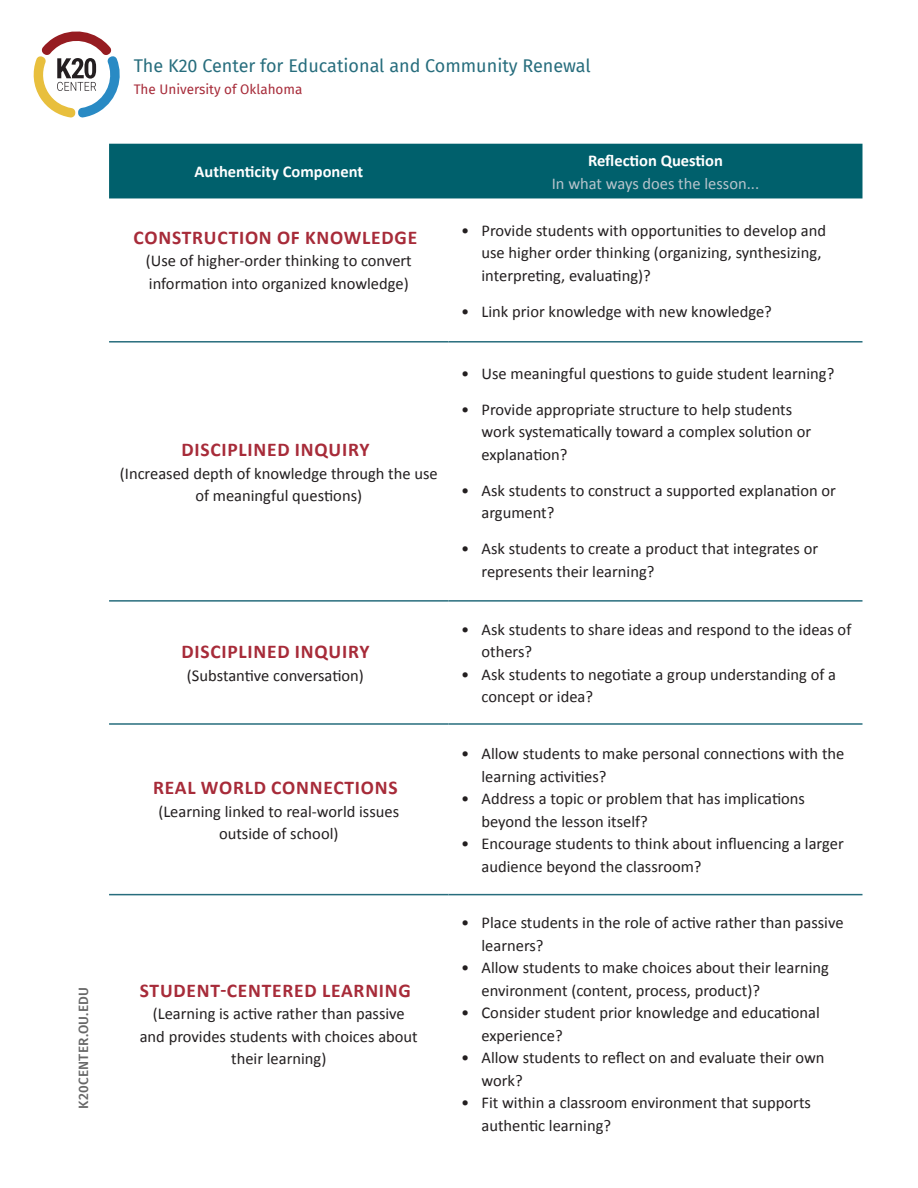
<style>
.page{position:relative;width:918px;height:1188px;background:#fff}
.page>*{position:absolute;margin:0;border:0;box-sizing:border-box;transform-origin:0 0}
.t1{font:700 19.5px "Calibri";letter-spacing:.04em;color:#a72b39}
.t2{font:18px "Fira Sans";color:#276d7d}
.t3{font:16.5px/22.5px "Calibri";color:#231f20}
.t4{font:700 16.5px "Calibri";color:#fff}
.t5{font:16.5px "Calibri";color:#b8c4cc}
.t6{font:13.5px "Fira Sans";color:#a72b39}
.t7{font:500 13.5px "Fira Sans";letter-spacing:.01em;color:#676767}
</style>
<div class="page">
<svg style="left:33px;top:31px;width:87px;height:87px"></svg>
<div style="left:109px;top:144px;width:753px;height:54px;background:#00606c"></div>
<hr style="left:109px;top:341px;width:340px;height:2px;background:#276d7d">
<hr style="left:449px;top:341px;width:413px;height:2px;background:#276d7d">
<hr style="left:109px;top:600px;width:340px;height:2px;background:#276d7d">
<hr style="left:449px;top:600px;width:413px;height:2px;background:#276d7d">
<hr style="left:109px;top:723px;width:340px;height:2px;background:#276d7d">
<hr style="left:449px;top:723px;width:413px;height:2px;background:#276d7d">
<hr style="left:109px;top:894px;width:340px;height:1px;background:#276d7d">
<hr style="left:449px;top:894px;width:413px;height:1px;background:#276d7d">
<p class="t7" style="left:72px;top:1108px;width:123px;rotate:-90deg">K20CENTER.OU.EDU</p>
<p class="t2" style="left:134px;top:52px;width:459px">The K20 Center for Educational and Community Renewal</p>
<p class="t6" style="left:134px;top:79px;width:170px">The University of Oklahoma</p>
<p class="t4" style="left:194px;top:161px;width:170px">Authenticity Component</p>
<p class="t1" style="left:134px;top:225px;width:285px">CONSTRUCTION OF KNOWLEDGE</p>
<p class="t3" style="left:146px;top:250px;width:268px">(Use of higher-order thinking to convert information into organized knowledge)</p>
<p class="t1" style="left:181px;top:437px;width:190px">DISCIPLINED INQUIRY</p>
<p class="t3" style="left:120px;top:462px;width:319px">(Increased depth of knowledge through the use</p>
<p class="t3" style="left:195px;top:484px;width:168px">of meaningful questions)</p>
<p class="t1" style="left:181px;top:640px;width:190px">DISCIPLINED INQUIRY</p>
<p class="t3" style="left:187px;top:664px;width:178px">(Substantive conversation)</p>
<p class="t1" style="left:153px;top:775px;width:246px">REAL WORLD CONNECTIONS</p>
<p class="t3" style="left:158px;top:800px;width:242px">(Learning linked to real-world issues</p>
<p class="t3" style="left:219px;top:822px;width:121px">outside of school)</p>
<p class="t1" style="left:140px;top:978px;width:273px">STUDENT-CENTERED LEARNING</p>
<p class="t3" style="left:140px;top:1003px;width:280px;text-align:center">(Learning is active rather than passive and provides students with choices about their learning)</p>
<p class="t4" style="left:588px;top:150px;width:136px">Reflection Question</p>
<p class="t5" style="left:552px;top:173px;width:209px">In what ways does the lesson...</p>
<p class="t3" style="left:482px;top:219px;width:346px;text-indent:-20px">• Provide students with opportunities to develop and use higher order thinking (organizing, synthesizing, interpreting, evaluating)?</p>
<p class="t3" style="left:461px;top:300px;width:312px">• Link prior knowledge with new knowledge?</p>
<p class="t3" style="left:461px;top:362px;width:375px">• Use meaningful questions to guide student learning?</p>
<p class="t3" style="left:482px;top:398px;width:331px;text-indent:-20px">• Provide appropriate structure to help students work systematically toward a complex solution or explanation?</p>
<p class="t3" style="left:482px;top:479px;width:356px;text-indent:-20px">• Ask students to construct a supported explanation or argument?</p>
<p class="t3" style="left:482px;top:537px;width:338px;text-indent:-20px">• Ask students to create a product that integrates or represents their learning?</p>
<p class="t3" style="left:482px;top:618px;width:371px;text-indent:-20px">• Ask students to share ideas and respond to the ideas of others?</p>
<p class="t3" style="left:482px;top:663px;width:356px;text-indent:-20px">• Ask students to negotiate a group understanding of a concept or idea?</p>
<p class="t3" style="left:482px;top:743px;width:364px;text-indent:-20px">• Allow students to make personal connections with the learning activities?</p>
<p class="t3" style="left:482px;top:788px;width:325px;text-indent:-20px">• Address a topic or problem that has implications beyond the lesson itself?</p>
<p class="t3" style="left:482px;top:833px;width:364px;text-indent:-20px">• Encourage students to think about influencing a larger audience beyond the classroom?</p>
<p class="t3" style="left:482px;top:912px;width:364px;text-indent:-20px">• Place students in the role of active rather than passive learners?</p>
<p class="t3" style="left:482px;top:957px;width:349px;text-indent:-20px">• Allow students to make choices about their learning environment (content, process, product)?</p>
<p class="t3" style="left:482px;top:1002px;width:340px;text-indent:-20px">• Consider student prior knowledge and educational experience?</p>
<p class="t3" style="left:482px;top:1047px;width:345px;text-indent:-20px">• Allow students to reflect on and evaluate their own work?</p>
<p class="t3" style="left:482px;top:1092px;width:331px;text-indent:-20px">• Fit within a classroom environment that supports authentic learning?</p>
</div>
